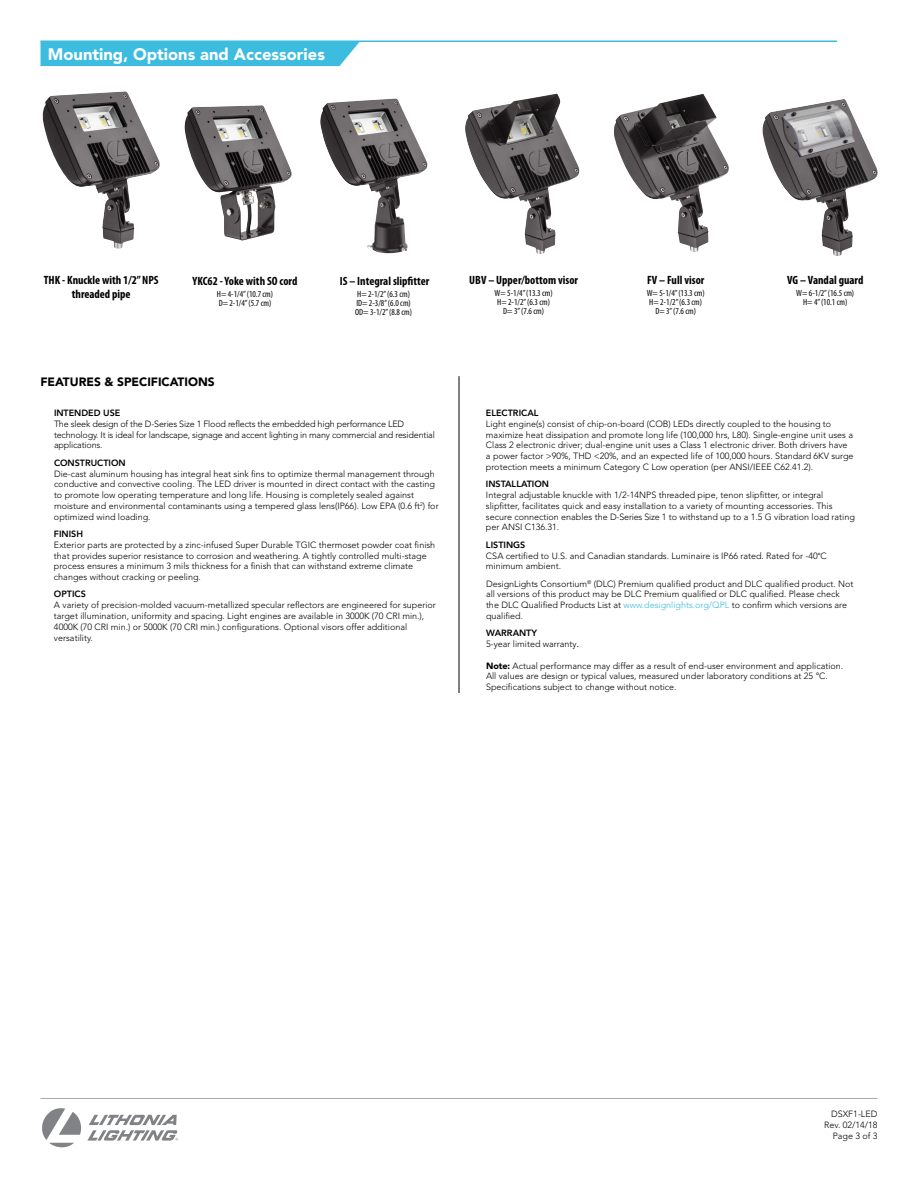
<style>
.page{position:relative;width:918px;height:1188px;background:#fff}
.page>*{position:absolute;margin:0;border:0;box-sizing:border-box;transform-origin:0 0}
.t1{font:900 16.5px "Avenir LT Std";color:#fff}
.t2{font:700 condensed 12px/13.5px "Myriad Pro";color:#000;text-align:center}
.t3{font:900 12px "Avenir LT Std";color:#000}
.t4{font:300 9px/10.8px "Avenir LT Std";color:#000}
.t5{font:condensed 9px/9px "Myriad Pro";color:#000;text-align:center}
.t6{font:300 9px/10.8px "Avenir LT Std";letter-spacing:-.02em;color:#000}
.t7{font:800 9px "Avenir LT Std";color:#000}
.s1{font-weight:800}
.s2{font-family:"Myriad Pro";font-weight:400;font-stretch:condensed}
.s3{color:#3cbcde}
.s4{font-family:"Minion Pro";font-weight:400}
.s5{font-weight:900}
</style>
<div class="page">
<svg style="left:42px;top:1108px;width:136px;height:40px"></svg>
<hr style="left:40px;top:1098px;width:838px;height:1px;background:#a7a9ac">
<hr style="left:459px;top:376px;width:1px;height:317px;background:#000">
<hr style="left:40px;top:40px;width:797px;height:2px;background:#3cbcde">
<div style="left:40px;top:41px;width:320px;height:25px;background:#3cbcde"></div>
<img style="left:43px;top:92px;width:117px;height:156px">
<img style="left:320px;top:99px;width:107px;height:154px">
<img style="left:185px;top:105px;width:107px;height:135px">
<img style="left:465px;top:94px;width:114px;height:160px">
<img style="left:614px;top:94px;width:115px;height:158px">
<img style="left:763px;top:99px;width:114px;height:157px">
<h1 class="t1" style="left:48px;top:44px;width:279px">Mounting, Options and Accessories</h1>
<h2 class="t2" style="left:44px;top:273px;width:116px">THK - Knuckle with 1/2” NPS threaded pipe</h2>
<h2 class="t2" style="left:340px;top:274px;width:91px">IS – Integral slipfitter</h2>
<h2 class="t2" style="left:193px;top:274px;width:106px">YKC62 - Yoke with SO cord</h2>
<p class="t5" style="left:217px;top:290px;width:58px;text-align:left">H= 4-1/4” (10.7 cm)<br>D= 2-1/4” (5.7 cm)</p>
<p class="t5" style="left:355px;top:290px;width:58px;text-align:left">H= 2-1/2” (6.3 cm)<br>ID= 2-3/8” (6.0 cm)<br>OD= 3-1/2” (8.8 cm)</p>
<h2 class="t3" style="left:40px;top:375px;width:176px">FEATURES &amp; SPECIFICATIONS</h2>
<p class="t7" style="left:54px;top:408px;width:68px">INTENDED USE</p>
<p class="t6" style="left:54px;top:418px;width:382px">The sleek design of the D-Series Size 1 Flood reflects the embedded high performance LED technology. It is ideal for landscape, signage and accent lighting in many commercial and residential applications.</p>
<p class="t7" style="left:54px;top:457px;width:73px">CONSTRUCTION</p>
<p class="t4" style="left:54px;top:468px;width:386px">Die-cast aluminum housing has integral heat sink fins to optimize thermal management through conductive and convective cooling. The LED driver is mounted in direct contact with the casting to promote low operating temperature and long life. Housing is completely sealed against moisture and environmental contaminants using a tempered glass lens(IP66). Low EPA (0.6 ft<sup>2</sup>) for optimized wind loading.</p>
<p class="t7" style="left:54px;top:529px;width:31px">FINISH</p>
<p class="t4" style="left:54px;top:539px;width:383px">Exterior parts are protected by a zinc-infused Super Durable TGIC thermoset powder coat finish that provides superior resistance to corrosion and weathering. A tightly controlled multi-stage process ensures a minimum 3 mils thickness for a finish that can withstand extreme climate changes without cracking or peeling.</p>
<p class="t7" style="left:54px;top:589px;width:33px">OPTICS</p>
<p class="t4" style="left:54px;top:600px;width:383px">A variety of precision-molded vacuum-metallized specular reflectors are engineered for superior target illumination, uniformity and spacing. Light engines are available in 3000K (70 CRI min.), 4000K (70 CRI min.) or 5000K (70 CRI min.) configurations. Optional visors offer additional versatility.</p>
<h2 class="t2" style="left:469px;top:273px;width:110px">UBV – Upper/bottom visor</h2>
<p class="t5" style="left:495px;top:289px;width:60px">W= 5-1/4” (13.3 cm)<br>H= 2-1/2” (6.3 cm)<br>D= 3” (7.6 cm)</p>
<h2 class="t2" style="left:647px;top:273px;width:59px">FV – Full visor</h2>
<p class="t5" style="left:647px;top:289px;width:60px">W= 5-1/4” (13.3 cm)<br>H= 2-1/2” (6.3 cm)<br>D= 3” (7.6 cm)</p>
<h2 class="t2" style="left:787px;top:273px;width:78px">VG – Vandal guard</h2>
<p class="t5" style="left:796px;top:289px;width:60px">W= 6-1/2” (16.5 cm)<br>H= 4” (10.1 cm)</p>
<p class="t7" style="left:486px;top:408px;width:54px">ELECTRICAL</p>
<p class="t4" style="left:486px;top:418px;width:369px">Light engine(s) consist of chip-on-board (COB) LEDs directly coupled to the housing to maximize heat dissipation and promote long life (100,000 hrs, L80). Single-engine unit uses a Class 2 electronic driver; dual-engine unit uses a Class 1 electronic driver. Both drivers have a power factor &gt;90%, THD &lt;20%, and an expected life of 100,000 hours. Standard 6KV surge protection meets a minimum Category C Low operation (per ANSI/IEEE C62.41.2).</p>
<p class="t7" style="left:486px;top:479px;width:65px">INSTALLATION</p>
<p class="t4" style="left:486px;top:490px;width:370px">Integral adjustable knuckle with 1/2-14NPS threaded pipe, tenon slipfitter, or integral slipfitter, facilitates quick and easy installation to a variety of mounting accessories. This secure connection enables the D-Series Size 1 to withstand up to a 1.5 G vibration load rating per ANSI C136.31.</p>
<p class="t4" style="left:486px;top:539px;width:342px"><span class="s1">LISTINGS<br></span>CSA certified to U.S. and Canadian standards. Luminaire is IP66 rated. Rated for -40<span class="s2">°</span>C minimum ambient.</p>
<p class="t4" style="left:486px;top:578px;width:369px">DesignLights Consortium<sup>®</sup> (DLC) Premium qualified product and DLC qualified product. Not all versions of this product may be DLC Premium qualified or DLC qualified. Please check the DLC Qualified Products List at <span class="s3">www.designlights.org/QPL</span> to confirm which versions are qualified.</p>
<p class="t4" style="left:486px;top:628px;width:94px"><span class="s1">WARRANTY<br></span>5-year limited warranty<span class="s4">.</span></p>
<p class="t4" style="left:486px;top:660px;width:359px"><span class="s5">Note:</span> Actual performance may differ as a result of end-user environment and application.<br>All values are design or typical values, measured under laboratory conditions at 25 °C.<br>Specifications subject to change without notice.</p>
<p class="t4" style="left:824px;top:1109px;width:55px;text-align:right">DSXF1-LED<br>Rev. 02/14/18<br>Page 3 of 3</p>
</div>
